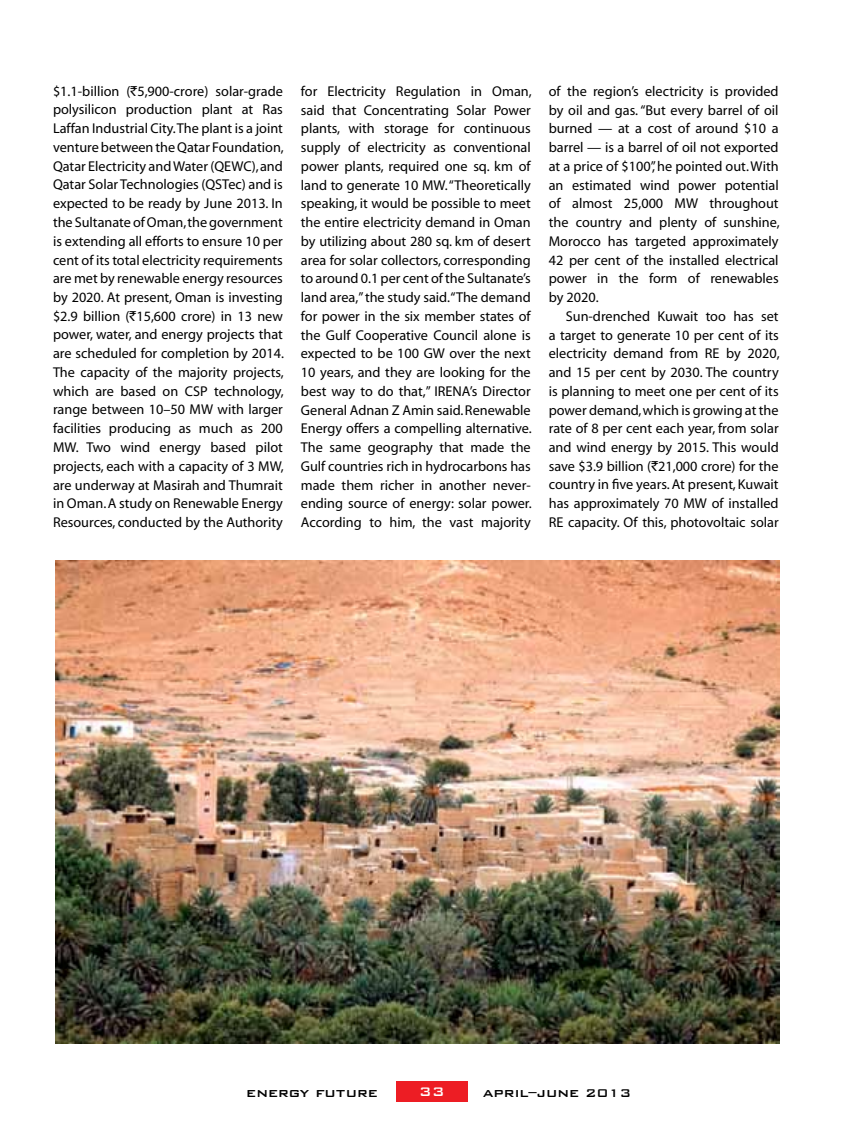
<style>
.page{position:relative;width:864px;height:1134px;background:#fff}
.page>*{position:absolute;margin:0;border:0;box-sizing:border-box;transform-origin:0 0}
.t1{font:500 16.5px "Bank Gothic BT";color:#000}
.t2{font:500 16.5px "Bank Gothic BT";color:#fff}
.t3{font:14.25px/18.8px "Myriad";color:#000;text-align:justify}
.s1{font-family:"Rupee Foradian";font-size:13.5px}
.s2{font-size:15px}
</style>
<div class="page">
<img style="left:56px;top:561px;width:723px;height:482px">
<div style="left:396px;top:1081px;width:72px;height:21px;background:#ed1d24"></div>
<p class="t3" style="left:53px;top:82px;width:232px">$1.1-billion (<span class="s1">`</span>5,900-crore) solar-grade polysilicon production plant at Ras Laffan Industrial City. The plant is a joint venture between the Qatar Foundation, Qatar Electricity and Water (QEWC), and Qatar Solar Technologies (QSTec) and is expected to be ready by June 2013. In the Sultanate of Oman, the government is extending all efforts to ensure 10 per cent of its total electricity requirements are met by renewable energy resources by 2020. At present, Oman is investing $2.9 billion (<span class="s1">`</span>15,600 crore) in 13 new power, water, and energy projects that are scheduled for completion by 2014.<br>The capacity of the majority projects, which are based on CSP technology, range between 10–50 MW with larger facilities producing as much as 200<br>MW. Two wind energy based pilot projects, each with a capacity of 3 MW, are underway at Masirah and Thumrait in Oman. A study on Renewable Energy Resources, conducted by the Authority</p>
<p class="t3" style="left:301px;top:82px;width:232px">for Electricity Regulation in Oman, said that Concentrating Solar Power plants, with storage for continuous supply of electricity as conventional power plants, required one sq. km of land to generate 10 MW. “Theoretically speaking, it would be possible to meet the entire electricity demand in Oman by utilizing about 280 sq. km of desert area for solar collectors, corresponding to around 0.1 per cent of the Sultanate’s land area,” the study said.“The demand for power in the six member states of the Gulf Cooperative Council alone is expected to be 100 GW over the next 10 years, and they are looking for the best way to do that,” IRENA’s Director General Adnan Z Amin said. Renewable Energy offers a compelling alternative.<br>The same geography that made the Gulf countries rich in hydrocarbons has made them richer in another never&shy;ending source of energy: solar power.<br>According to him, the vast majority</p>
<p class="t3" style="left:549px;top:82px;width:232px">of the region’s electricity is provided by oil and gas. “But every barrel of oil burned — at a cost of around $10 a barrel — is a barrel of oil not exported at a price of $100”, he pointed out. With an estimated wind power potential of almost 25,000 MW throughout the country and plenty of sunshine, Morocco has targeted approximately 42 per cent of the installed electrical power in the form of renewables by 2020.</p>
<p class="t3" style="left:549px;top:307px;width:232px;text-indent:17px">Sun-drenched Kuwait too has set a target to generate 10 per cent of its electricity demand from RE by 2020, and 15 per cent by 2030. The country is planning to meet one per cent of its power demand, which is growing at the rate of 8 per cent each year, from solar and wind energy by 2015. This would save $3.9 billion (<span class="s1">`</span>21,000 crore) for the country in five years. At present, Kuwait has approximately 70 MW of installed RE capacity. Of this, photovoltaic solar</p>
<p class="t1" style="left:246px;top:1083px;width:133px">energy future</p>
<p class="t2" style="left:419px;top:1082px;width:27px">33</p>
<p class="t1" style="left:483px;top:1083px;width:150px">april–june <span class="s2">2013</span></p>
</div>
